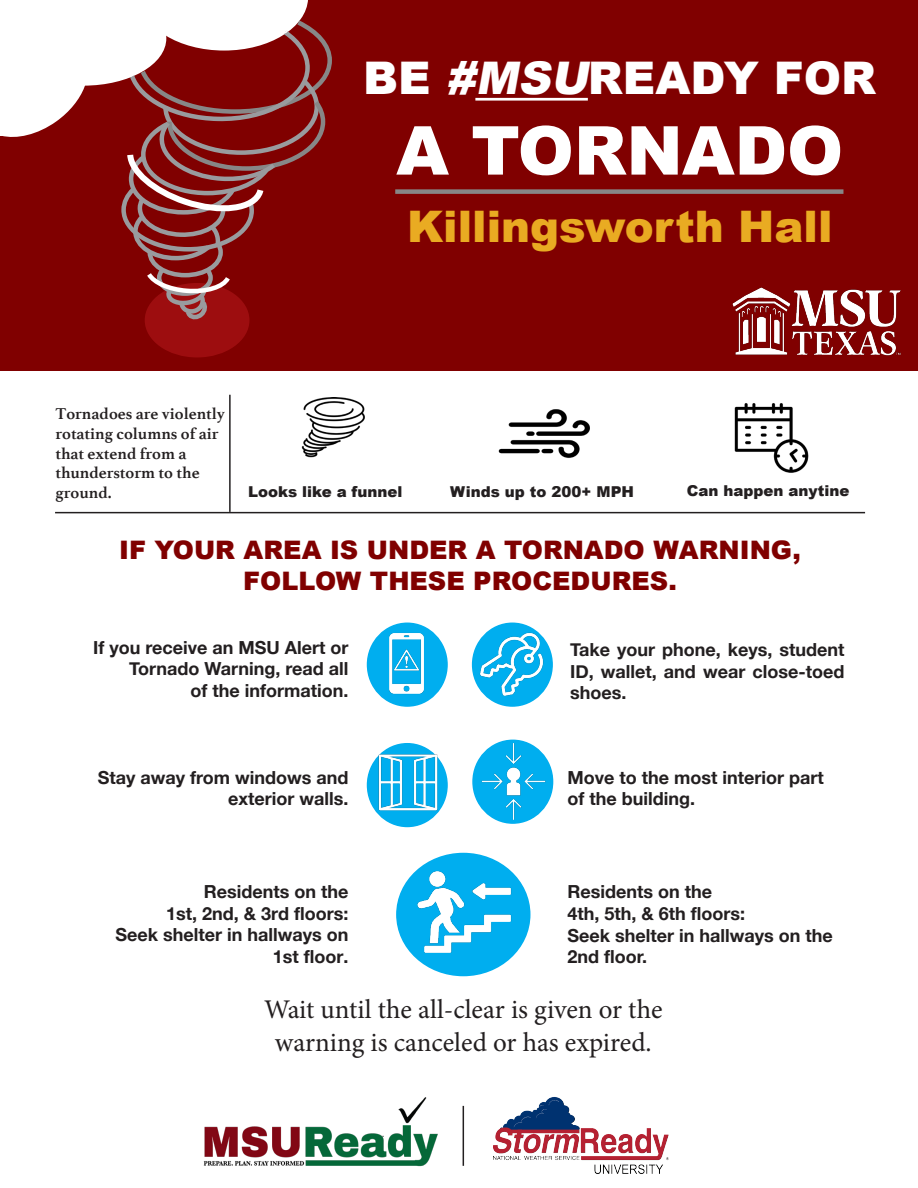
<style>
.page{position:relative;width:918px;height:1188px;background:#fff}
.page>*{position:absolute;margin:0;border:0;box-sizing:border-box;transform-origin:0 0}
.t1{font:900 67.5px "Arial";color:#fff}
.t2{font:900 45px "Arial";color:#fff}
.t3{font:900 43.5px "Arial";color:#e9ab22}
.t4{font:27px/32.4px "Minion Pro";color:#231f20;text-align:center}
.t5{font:900 25.5px "Arial";color:#800000}
.t6{font:700 18px/21.6px "Helvetica Neue";color:#231f20}
.t7{font:700 16.5px/19.8px "Athelas";color:#231f20}
.t8{font:900 15px "Arial";color:#231f20}
.s1{font-style:italic}
</style>
<div class="page">
<div style="left:0;top:0;width:918px;height:370px;background:#800000"></div>
<div style="left:145px;top:283px;width:104px;height:74px;background:#9d0d0f;border-radius:50%"></div>
<svg style="left:0;top:0;width:332px;height:322px"></svg>
<hr style="left:475px;top:98px;width:113px;height:3px;background:#fff">
<hr style="left:229px;top:395px;width:2px;height:117px;background:#231f20">
<hr style="left:55px;top:512px;width:810px;height:1px;background:#231f20">
<img style="left:734px;top:403px;width:75px;height:70px">
<img style="left:498px;top:409px;width:92px;height:49px">
<img style="left:301px;top:397px;width:64px;height:61px">
<div style="left:368px;top:623px;width:79px;height:83px;background:#00aeef;border-radius:50%"></div>
<img style="left:366px;top:630px;width:81px;height:69px">
<div style="left:473px;top:623px;width:79px;height:83px;background:#00aeef;border-radius:50%"></div>
<div style="left:472px;top:623px;width:81px;height:84px;border:2px solid #00aeef;border-radius:50%"></div>
<div style="left:397px;top:854px;width:133px;height:122px;background:#00aeef;border-radius:50%"></div>
<hr style="left:463px;top:1106px;width:1px;height:60px;background:#231f20">
<img style="left:732px;top:287px;width:169px;height:69px">
<img style="left:493px;top:1097px;width:176px;height:77px">
<img style="left:203px;top:1097px;width:235px;height:70px">
<img style="left:367px;top:748px;width:81px;height:80px">
<img style="left:414px;top:865px;width:105px;height:93px">
<img style="left:472px;top:739px;width:82px;height:85px">
<img style="left:474px;top:633px;width:73px;height:73px">
<div style="left:395px;top:189px;width:448px;height:5px;background:#878787"></div>
<p class="t2" style="left:363px;top:45px;width:515px">BE <span class="s1">#MSU</span>READY FOR</p>
<p class="t1" style="left:396px;top:102px;width:449px">A TORNADO</p>
<p class="t3" style="left:407px;top:195px;width:427px">Killingsworth Hall</p>
<p class="t7" style="left:55px;top:403px;width:171px">Tornadoes are violently</p>
<p class="t7" style="left:55px;top:423px;width:165px">rotating columns of air that extend from a</p>
<p class="t7" style="left:55px;top:463px;width:146px">thunderstorm to the ground.</p>
<p class="t8" style="left:248px;top:481px;width:156px">Looks like a funnel</p>
<p class="t8" style="left:450px;top:481px;width:185px">Winds up to 200+ MPH</p>
<p class="t8" style="left:687px;top:480px;width:164px">Can happen anytine</p>
<p class="t5" style="left:119px;top:532px;width:683px">IF YOUR AREA IS UNDER A TORNADO WARNING,</p>
<p class="t5" style="left:243px;top:562px;width:435px">FOLLOW THESE PROCEDURES.</p>
<p class="t6" style="left:93px;top:637px;width:257px">If you receive an MSU Alert or</p>
<p class="t6" style="left:129px;top:658px;width:221px">Tornado Warning, read all</p>
<p class="t6" style="left:191px;top:680px;width:159px">of the information.</p>
<p class="t6" style="left:98px;top:767px;width:252px">Stay away from windows and</p>
<p class="t6" style="left:228px;top:789px;width:122px">exterior walls.</p>
<p class="t6" style="left:570px;top:639px;width:276px;text-align:justify">Take your phone, keys, student ID, wallet, and wear close-toed shoes.</p>
<p class="t6" style="left:568px;top:767px;width:258px">Move to the most interior part of the building.</p>
<p class="t6" style="left:116px;top:881px;width:234px;text-align:right">Residents on the<br>1st, 2nd, &amp; 3rd floors:<br>Seek shelter in hallways on<br>1st floor.</p>
<p class="t6" style="left:568px;top:882px;width:267px">Residents on the<br>4th, 5th, &amp; 6th floors:<br>Seek shelter in hallways on the<br>2nd floor.</p>
<p class="t4" style="left:264px;top:993px;width:400px">Wait until the all-clear is given or the warning is canceled or has expired.</p>
</div>
